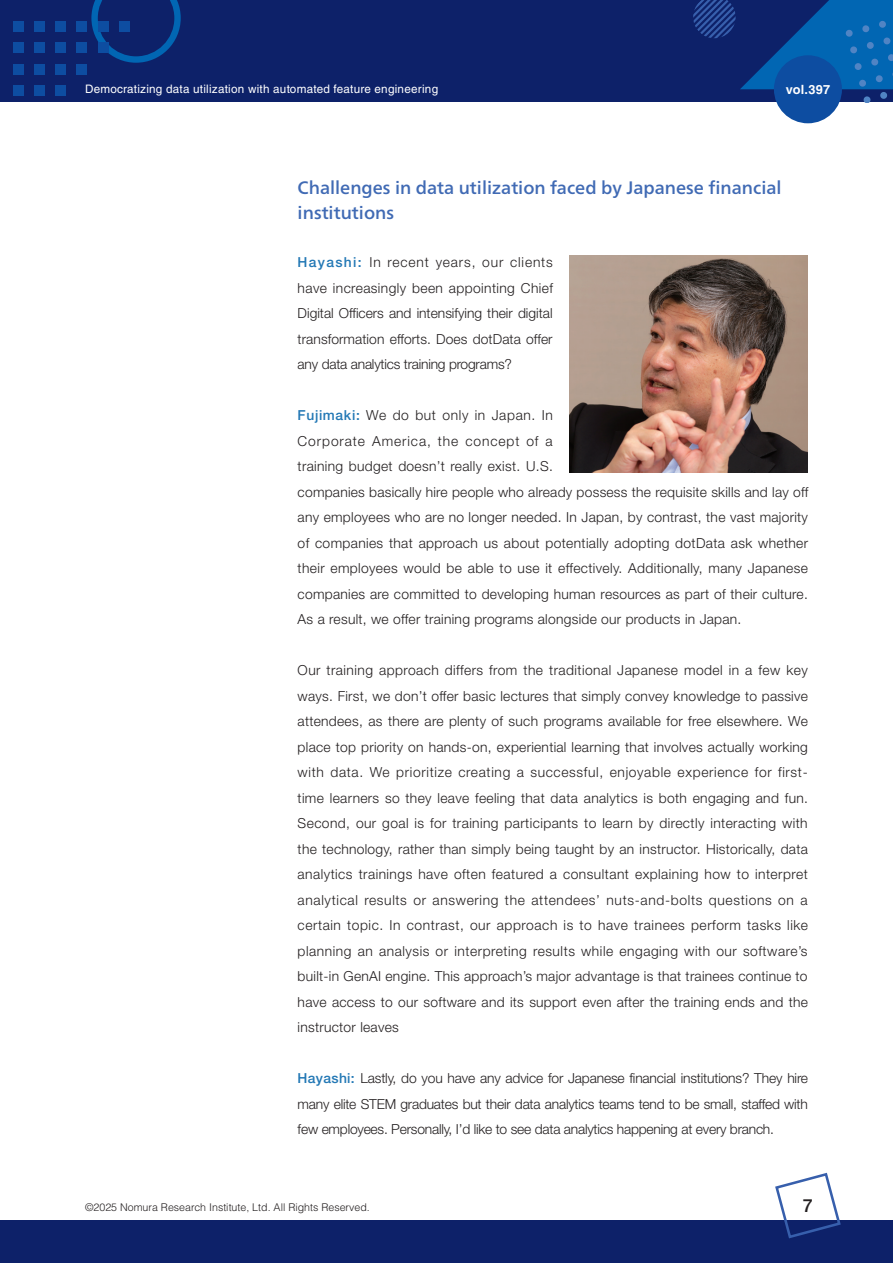
<style>
.page{position:relative;width:893px;height:1263px;background:#fff}
.page>*{position:absolute;margin:0;border:0;box-sizing:border-box;transform-origin:0 0}
.t1{font:500 18px/25.5px "Frutiger Neue LT Pro";color:#406ab4}
.t2{font:500 18px "Helvetica Neue";color:#231f20}
.t3{font:300 13.8px/25.5px "Helvetica Neue";letter-spacing:.02em;color:#231f20;text-align:justify}
.t4{font:700 12.75px "Helvetica LT Std";letter-spacing:.02em;color:#fff}
.t5{font:11.7px "Helvetica LT Std";letter-spacing:.02em;color:#fff}
.t6{font:300 10.65px "Helvetica LT Std";color:#231f20}
.s1{font-weight:500;color:#2378b5}
</style>
<div class="page">
<img style="left:570px;top:255px;width:238px;height:217px">
<div style="left:0;top:0;width:893px;height:102px;background:#0d2169"></div>
<svg style="left:91px;top:0;width:90px;height:63px"></svg>
<svg style="left:693px;top:0;width:200px;height:102px"></svg>
<div style="left:13px;top:21px;width:10px;height:11px;background:#0d4da1"></div>
<div style="left:34px;top:21px;width:11px;height:11px;background:#0d4da1"></div>
<div style="left:55px;top:21px;width:11px;height:11px;background:#0d4da1"></div>
<div style="left:77px;top:21px;width:10px;height:11px;background:#0d4da1"></div>
<div style="left:98px;top:21px;width:10px;height:11px;background:#0d4da1"></div>
<div style="left:119px;top:21px;width:11px;height:11px;background:#0d4da1"></div>
<div style="left:13px;top:43px;width:10px;height:10px;background:#0d4da1"></div>
<div style="left:34px;top:43px;width:11px;height:10px;background:#0d4da1"></div>
<div style="left:55px;top:43px;width:11px;height:10px;background:#0d4da1"></div>
<div style="left:77px;top:43px;width:10px;height:10px;background:#0d4da1"></div>
<div style="left:98px;top:43px;width:10px;height:10px;background:#0d4da1"></div>
<div style="left:13px;top:64px;width:10px;height:10px;background:#0d4da1"></div>
<div style="left:34px;top:64px;width:11px;height:10px;background:#0d4da1"></div>
<div style="left:55px;top:64px;width:11px;height:10px;background:#0d4da1"></div>
<div style="left:77px;top:64px;width:10px;height:10px;background:#0d4da1"></div>
<div style="left:13px;top:85px;width:10px;height:11px;background:#0d4da1"></div>
<div style="left:34px;top:85px;width:11px;height:11px;background:#0d4da1"></div>
<div style="left:55px;top:85px;width:11px;height:11px;background:#0d4da1"></div>
<div style="left:0;top:1220px;width:893px;height:43px;background:#0d2169"></div>
<svg style="left:775px;top:1172px;width:66px;height:67px"></svg>
<div style="left:774px;top:55px;width:68px;height:68px;background:#0d4da1;border-radius:50%"></div>
<p class="t5" style="left:85px;top:82px;width:355px">Democratizing data utilization with automated feature engineering</p>
<p class="t4" style="left:786px;top:81px;width:46px">vol.397</p>
<h1 class="t1" style="left:298px;top:175px;width:485px">Challenges in data utilization faced by Japanese financial institutions</h1>
<p class="t3" style="left:298px;top:249px;width:257px"><span class="s1">Hayashi:</span> In recent years, our clients have increasingly been appointing Chief Digital Officers and intensifying their digital transformation efforts. Does dotData offer any data analytics training programs?</p>
<p class="t3" style="left:298px;top:402px;width:512px;text-align:left"><span class="s1">Fujimaki:</span> We do but only in Japan. In<br>Corporate America, the concept of a<br>training budget doesn’t really exist. U.S.<br>companies basically hire people who already possess the requisite skills and lay off any employees who are no longer needed. In Japan, by contrast, the vast majority of companies that approach us about potentially adopting dotData ask whether their employees would be able to use it effectively. Additionally, many Japanese companies are committed to developing human resources as part of their culture.<br>As a result, we offer training programs alongside our products in Japan.</p>
<p class="t3" style="left:298px;top:657px;width:512px">Our training approach differs from the traditional Japanese model in a few key ways. First, we don’t offer basic lectures that simply convey knowledge to passive attendees, as there are plenty of such programs available for free elsewhere. We place top priority on hands-on, experiential learning that involves actually working with data. We prioritize creating a successful, enjoyable experience for first&shy;time learners so they leave feeling that data analytics is both engaging and fun.<br>Second, our goal is for training participants to learn by directly interacting with the technology, rather than simply being taught by an instructor. Historically, data analytics trainings have often featured a consultant explaining how to interpret analytical results or answering the attendees’ nuts-and-bolts questions on a certain topic. In contrast, our approach is to have trainees perform tasks like planning an analysis or interpreting results while engaging with our software’s built-in GenAI engine. This approach’s major advantage is that trainees continue to have access to our software and its support even after the training ends and the instructor leaves</p>
<p class="t3" style="left:298px;top:1065px;width:512px"><span class="s1">Hayashi:</span> Lastly, do you have any advice for Japanese financial institutions? They hire many elite STEM graduates but their data analytics teams tend to be small, staffed with few employees. Personally, I’d like to see data analytics happening at every branch.</p>
<p class="t6" style="left:85px;top:1201px;width:286px">©2025 Nomura Research Institute, Ltd. All Rights Reserved.</p>
<h1 class="t2" style="left:803px;top:1194px;width:12px">7</h1>
</div>
